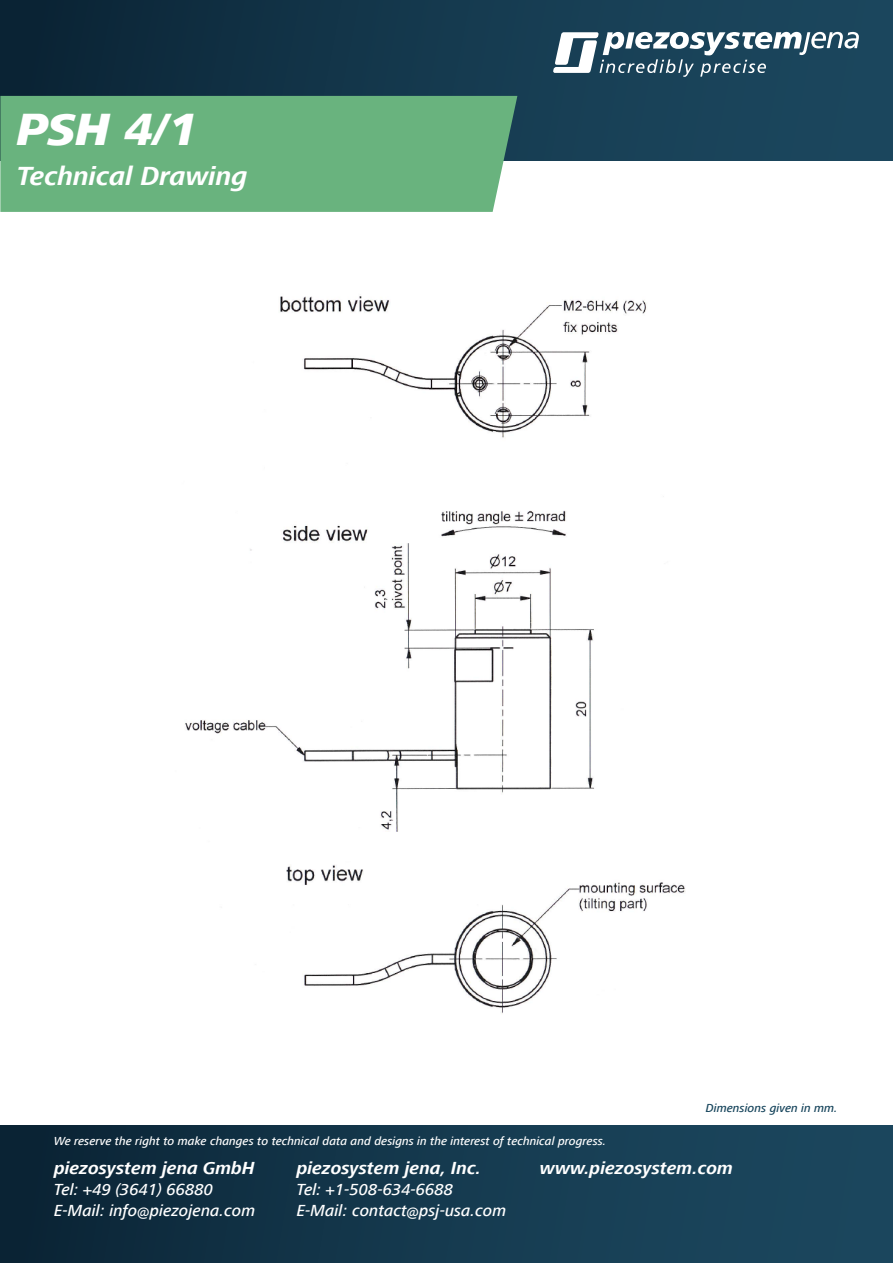
<style>
.page{position:relative;width:893px;height:1263px;background:#fff}
.page>*{position:absolute;margin:0;border:0;box-sizing:border-box;transform-origin:0 0}
.t1{font:italic 800 46.5px "Frutiger Next LT";color:#fff}
.t2{font:italic 700 27px "Frutiger Next LT";color:#fff}
.t3{font:italic 700 18px "Frutiger Next LT";color:#fff}
.t4{font:italic 500 16.5px/21px "Frutiger Next LT";color:#fff}
.t5{font:italic 500 12px "Frutiger Next LT";color:#fff}
.t6{font:italic 500 12px "Frutiger Next LT";color:#17455c}
</style>
<div class="page">
<div style="left:0;top:0;width:893px;height:161px;background:linear-gradient(to right,#0b2536,#1d4b63)"></div>
<svg style="left:553px;top:32px;width:306px;height:45px"></svg>
<div style="left:0;top:96px;width:517px;height:116px;background:#69b37e"></div>
<div style="left:0;top:1125px;width:893px;height:138px;background:linear-gradient(to right,#0b2537,#1d4b62)"></div>
<img style="left:184px;top:296px;width:502px;height:718px">
<h1 class="t1" style="left:17px;top:103px;width:183px">PSH 4/1</h1>
<h2 class="t2" style="left:17px;top:161px;width:232px">Technical Drawing</h2>
<p class="t5" style="left:54px;top:1134px;width:554px">We reserve the right to make changes to technical data and designs in the interest of technical progress.</p>
<p class="t6" style="left:706px;top:1101px;width:133px">Dimensions given in mm.</p>
<p class="t3" style="left:54px;top:1158px;width:202px">piezosystem jena GmbH</p>
<p class="t3" style="left:540px;top:1158px;width:195px">www.piezosystem.com</p>
<p class="t4" style="left:54px;top:1179px;width:203px">Tel: +49 (3641) 66880<br>E-Mail: info@piezojena.com</p>
<p class="t3" style="left:297px;top:1158px;width:186px">piezosystem jena, Inc.</p>
<p class="t4" style="left:297px;top:1179px;width:211px">Tel: +1-508-634-6688<br>E-Mail: contact@psj-usa.com</p>
</div>
